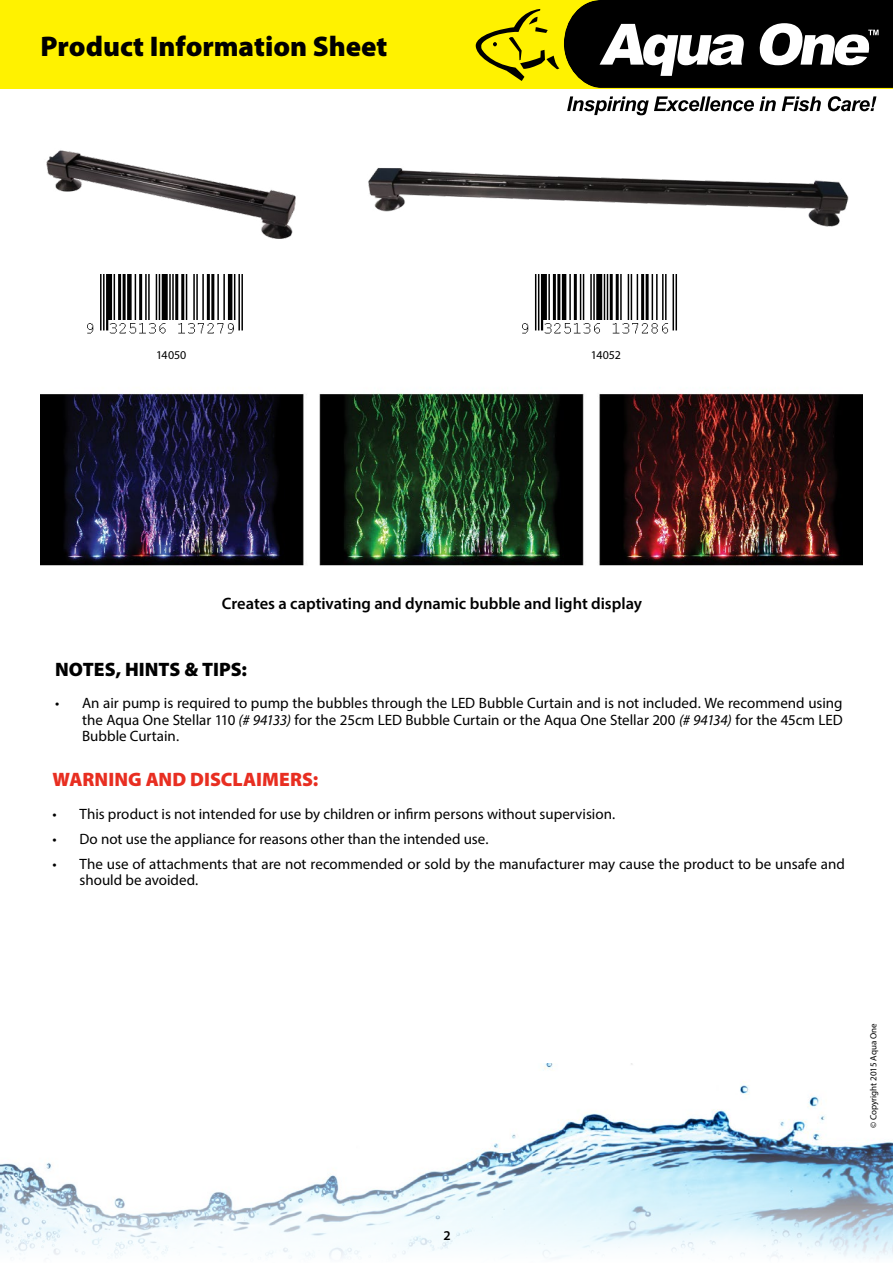
<style>
.page{position:relative;width:893px;height:1263px;background:#fff}
.page>*{position:absolute;margin:0;border:0;box-sizing:border-box;transform-origin:0 0}
.t1{font:900 28.5px "Myriad Pro";color:#000}
.t2{font:900 19.5px "Myriad Pro";color:#e82e21}
.t3{font:900 19.5px "Myriad Pro";color:#000}
.t4{font:600 16.5px "Myriad Pro";letter-spacing:-.005em;color:#000}
.t5{font:15px/16.5px "Myriad Pro";color:#000;text-align:justify}
.t6{font:600 13.5px "Myriad Pro";color:#000}
.t7{font:12px "Myriad Pro";color:#000}
.t8{font:9px "Myriad Pro";color:#000}
.s1{font-style:italic}
</style>
<div class="page">
<img style="left:1px;top:1063px;width:891px;height:195px">
<div style="left:0;top:0;width:893px;height:88px;background:#fff200"></div>
<svg style="left:567px;top:96px;width:209px;height:19px"></svg>
<svg style="left:782px;top:96px;width:39px;height:15px"></svg>
<svg style="left:828px;top:96px;width:48px;height:15px"></svg>
<svg style="left:475px;top:0;width:418px;height:88px"></svg>
<img style="left:87px;top:274px;width:156px;height:60px">
<img style="left:522px;top:274px;width:156px;height:60px">
<img style="left:46px;top:150px;width:250px;height:89px">
<img style="left:368px;top:168px;width:481px;height:59px">
<img style="left:40px;top:387px;width:823px;height:179px">
<h1 class="t1" style="left:40px;top:30px;width:349px">Product Information Sheet</h1>
<p class="t7" style="left:156px;top:348px;width:32px">14050</p>
<p class="t7" style="left:591px;top:348px;width:32px">14052</p>
<p class="t4" style="left:222px;top:593px;width:422px">Creates a captivating and dynamic bubble and light display</p>
<h2 class="t3" style="left:55px;top:658px;width:193px">NOTES, HINTS &amp; TIPS:</h2>
<p class="t5" style="left:82px;top:695px;width:762px;text-indent:-27px">• An air pump is required to pump the bubbles through the LED Bubble Curtain and is not included. We recommend using the Aqua One Stellar 110 <span class="s1">(# 94133)</span> for the 25cm LED Bubble Curtain or the Aqua One Stellar 200 <span class="s1">(# 94134)</span> for the 45cm LED Bubble Curtain.</p>
<h2 class="t2" style="left:52px;top:769px;width:267px">WARNING AND DISCLAIMERS:</h2>
<p class="t5" style="left:52px;top:805px;width:564px">• This product is not intended for use by children or infirm persons without supervision.</p>
<p class="t5" style="left:52px;top:830px;width:437px">• Do not use the appliance for reasons other than the intended use.</p>
<p class="t5" style="left:79px;top:855px;width:767px;text-indent:-27px">• The use of attachments that are not recommended or sold by the manufacturer may cause the product to be unsafe and should be avoided.</p>
<p class="t6" style="left:444px;top:1227px;width:9px">2</p>
<p class="t8" style="left:868px;top:1128px;width:107px;rotate:-90deg">© Copyright 2015 Aqua One</p>
</div>
